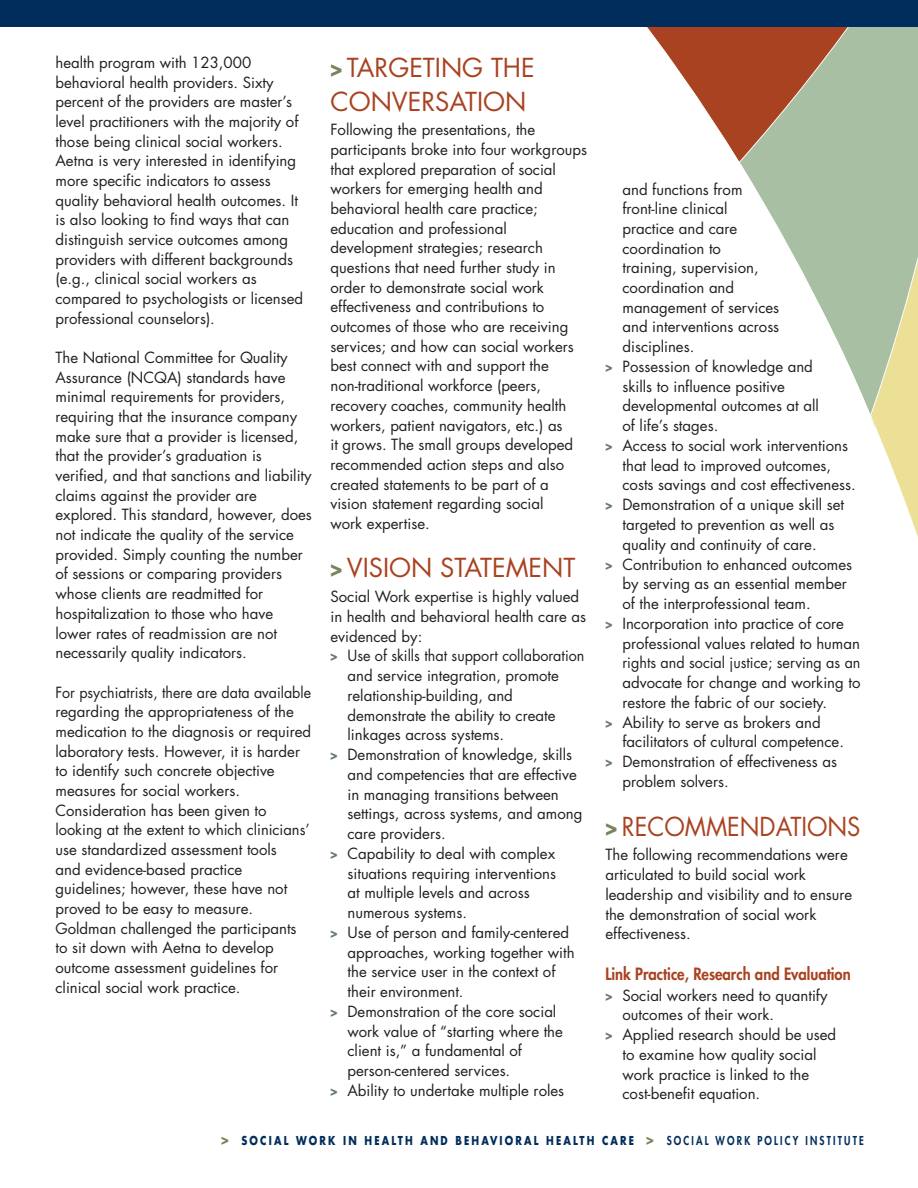
<style>
.page{position:relative;width:918px;height:1188px;background:#fff}
.page>*{position:absolute;margin:0;border:0;box-sizing:border-box;transform-origin:0 0}
.t1{font:25.5px/33.6px "Futura";color:#a94220}
.t2{font:25.5px "Futura";color:#a94220;scale:.93 1}
.t3{font:800 16.5px "Futura";color:#a94220;scale:.9 1}
.t4{font:15px/19.6px "Futura";color:#231f20}
.t5{font:15px/19.6px "Futura";color:#231f20;scale:.95 1}
.t6{font:15px "Futura";color:#231f20;scale:.96 1}
.t7{font:700 12px "Futura";letter-spacing:.225em;color:#002d5c;scale:.8 1}
.s1{font-weight:800;color:#78855b}
.s2{font-weight:800;color:#65776e}
.s3{font-weight:800;font-size:16.5px;color:#78855b}
.s4{font-weight:800}
</style>
<div class="page">
<svg style="left:647px;top:27px;width:271px;height:510px"></svg>
<div style="left:0;top:0;width:918px;height:27px;background:#002d5c"></div>
<p class="t4" style="left:55px;top:54px;width:249px">health program with 123,000 behavioral health providers. Sixty percent of the providers are master’s level practitioners with the majority of those being clinical social workers.<br>Aetna is very interested in identifying more specific indicators to assess quality behavioral health outcomes. It is also looking to find ways that can distinguish service outcomes among providers with different backgrounds (e.g., clinical social workers as compared to psychologists or licensed professional counselors).</p>
<p class="t4" style="left:55px;top:349px;width:258px">The National Committee for Quality Assurance (NCQA) standards have minimal requirements for providers, requiring that the insurance company make sure that a provider is licensed, that the provider’s graduation is verified, and that sanctions and liability claims against the provider are explored. This standard, however, does not indicate the quality of the service provided. Simply counting the number of sessions or comparing providers whose clients are readmitted for hospitalization to those who have lower rates of readmission are not necessarily quality indicators.</p>
<p class="t5" style="left:55px;top:683px;width:271px">For psychiatrists, there are data available regarding the appropriateness of the medication to the diagnosis or required laboratory tests. However, it is harder to identify such concrete objective measures for social workers.<br>Consideration has been given to looking at the extent to which clinicians’ use standardized assessment tools<br>and evidence-based practice guidelines; however, these have not proved to be easy to measure.<br>Goldman challenged the participants to sit down with Aetna to develop outcome assessment guidelines for clinical social work practice.</p>
<h1 class="t1" style="left:330px;top:53px;width:206px"><span class="s1">&gt;</span> TARGETING THE<br>CONVERSATION</h1>
<p class="t4" style="left:330px;top:121px;width:258px">Following the presentations, the participants broke into four workgroups that explored preparation of social workers for emerging health and behavioral health care practice; education and professional development strategies; research questions that need further study in order to demonstrate social work effectiveness and contributions to outcomes of those who are receiving services; and how can social workers best connect with and support the non-traditional workforce (peers, recovery coaches, community health workers, patient navigators, etc.) as<br>it grows. The small groups developed recommended action steps and also created statements to be part of a vision statement regarding social<br>work expertise.</p>
<h1 class="t1" style="left:330px;top:553px;width:246px"><span class="s1">&gt;</span> VISION STATEMENT</h1>
<p class="t4" style="left:330px;top:588px;width:250px">Social Work expertise is highly valued</p>
<p class="t4" style="left:330px;top:608px;width:257px">in health and behavioral health care as</p>
<p class="t4" style="left:330px;top:627px;width:93px">evidenced by:</p>
<p class="t6" style="left:330px;top:649px;width:266px"><span class="s2">&gt;</span> Use of skills that support collaboration</p>
<p class="t4" style="left:348px;top:667px;width:213px">and service integration, promote</p>
<p class="t4" style="left:348px;top:687px;width:167px">relationship-building, and</p>
<p class="t4" style="left:348px;top:707px;width:210px">demonstrate the ability to create</p>
<p class="t4" style="left:348px;top:726px;width:158px">linkages across systems.</p>
<p class="t4" style="left:330px;top:746px;width:243px"><span class="s2">&gt;</span> Demonstration of knowledge, skills</p>
<p class="t4" style="left:348px;top:766px;width:231px">and competencies that are effective</p>
<p class="t4" style="left:348px;top:786px;width:213px">in managing transitions between</p>
<p class="t4" style="left:348px;top:805px;width:236px">settings, across systems, and among</p>
<p class="t4" style="left:348px;top:825px;width:100px">care providers.</p>
<p class="t4" style="left:330px;top:845px;width:226px"><span class="s2">&gt;</span> Capability to deal with complex</p>
<p class="t4" style="left:348px;top:865px;width:210px">situations requiring interventions</p>
<p class="t4" style="left:348px;top:884px;width:184px">at multiple levels and across</p>
<p class="t4" style="left:348px;top:904px;width:121px">numerous systems.</p>
<p class="t4" style="left:330px;top:924px;width:240px"><span class="s2">&gt;</span> Use of person and family-centered</p>
<p class="t4" style="left:348px;top:944px;width:229px">approaches, working together with</p>
<p class="t4" style="left:348px;top:963px;width:209px">the service user in the context of</p>
<p class="t4" style="left:348px;top:983px;width:118px">their environment.</p>
<p class="t4" style="left:330px;top:1003px;width:227px"><span class="s2">&gt;</span> Demonstration of the core social</p>
<p class="t4" style="left:348px;top:1023px;width:217px">work value of “starting where the</p>
<p class="t4" style="left:348px;top:1042px;width:176px">client is,” a fundamental of</p>
<p class="t4" style="left:348px;top:1062px;width:164px">person-centered services.</p>
<p class="t4" style="left:330px;top:1082px;width:235px"><span class="s2">&gt;</span> Ability to undertake multiple roles</p>
<p class="t4" style="left:623px;top:181px;width:122px">and functions from</p>
<p class="t4" style="left:623px;top:200px;width:107px">front-line clinical</p>
<p class="t4" style="left:623px;top:220px;width:116px">practice and care</p>
<p class="t4" style="left:623px;top:240px;width:100px">coordination to</p>
<p class="t4" style="left:623px;top:259px;width:138px">training, supervision,</p>
<p class="t4" style="left:622px;top:279px;width:113px">coordination and</p>
<p class="t4" style="left:622px;top:299px;width:158px">management of services</p>
<p class="t4" style="left:622px;top:318px;width:158px">and interventions across</p>
<p class="t4" style="left:622px;top:338px;width:73px">disciplines.</p>
<p class="t4" style="left:605px;top:358px;width:209px"><span class="s2">&gt;</span> Possession of knowledge and</p>
<p class="t4" style="left:623px;top:378px;width:164px">skills to influence positive</p>
<p class="t4" style="left:623px;top:397px;width:198px">developmental outcomes at all</p>
<p class="t4" style="left:623px;top:417px;width:97px">of life’s stages.</p>
<p class="t4" style="left:605px;top:437px;width:244px"><span class="s2">&gt;</span> Access to social work interventions</p>
<p class="t4" style="left:623px;top:457px;width:210px">that lead to improved outcomes,</p>
<p class="t4" style="left:623px;top:476px;width:235px">costs savings and cost effectiveness.</p>
<p class="t4" style="left:605px;top:496px;width:240px"><span class="s2">&gt;</span> Demonstration of a unique skill set</p>
<p class="t4" style="left:623px;top:516px;width:213px">targeted to prevention as well as</p>
<p class="t4" style="left:623px;top:536px;width:196px">quality and continuity of care.</p>
<p class="t4" style="left:605px;top:556px;width:248px"><span class="s2">&gt;</span> Contribution to enhanced outcomes</p>
<p class="t4" style="left:623px;top:575px;width:226px">by serving as an essential member</p>
<p class="t4" style="left:623px;top:595px;width:190px">of the interprofessional team.</p>
<p class="t4" style="left:605px;top:615px;width:240px"><span class="s2">&gt;</span> Incorporation into practice of core</p>
<p class="t4" style="left:623px;top:635px;width:239px">professional values related to human</p>
<p class="t6" style="left:622px;top:656px;width:250px">rights and social justice; serving as an</p>
<p class="t4" style="left:623px;top:674px;width:239px">advocate for change and working to</p>
<p class="t4" style="left:623px;top:694px;width:206px">restore the fabric of our society.</p>
<p class="t4" style="left:605px;top:714px;width:217px"><span class="s2">&gt;</span> Ability to serve as brokers and</p>
<p class="t4" style="left:623px;top:733px;width:223px">facilitators of cultural competence.</p>
<p class="t4" style="left:605px;top:753px;width:233px"><span class="s2">&gt;</span> Demonstration of effectiveness as</p>
<p class="t4" style="left:623px;top:773px;width:108px">problem solvers.</p>
<h1 class="t2" style="left:605px;top:815px;width:276px"><span class="s1">&gt;</span> RECOMMENDATIONS</h1>
<p class="t4" style="left:605px;top:846px;width:248px">The following recommendations were articulated to build social work leadership and visibility and to ensure the demonstration of social work effectiveness.</p>
<p class="t3" style="left:606px;top:966px;width:274px">Link Practice, Research and Evaluation</p>
<p class="t4" style="left:605px;top:987px;width:224px"><span class="s2">&gt;</span> Social workers need to quantify</p>
<p class="t4" style="left:623px;top:1006px;width:153px">outcomes of their work.</p>
<p class="t4" style="left:605px;top:1026px;width:232px"><span class="s2">&gt;</span> Applied research should be used</p>
<p class="t4" style="left:623px;top:1046px;width:195px">to examine how quality social</p>
<p class="t4" style="left:623px;top:1066px;width:188px">work practice is linked to the</p>
<p class="t4" style="left:623px;top:1085px;width:139px">cost-benefit equation.</p>
<p class="t7" style="left:221px;top:1135px;width:805px"><span class="s3">&gt;</span> SOCIAL WORK IN HEALTH AND BEHAVIORAL HEALTH CARE <span class="s3">&gt;</span> <span class="s4">SOCIAL WORK POLICY INSTITUTE</span></p>
</div>
